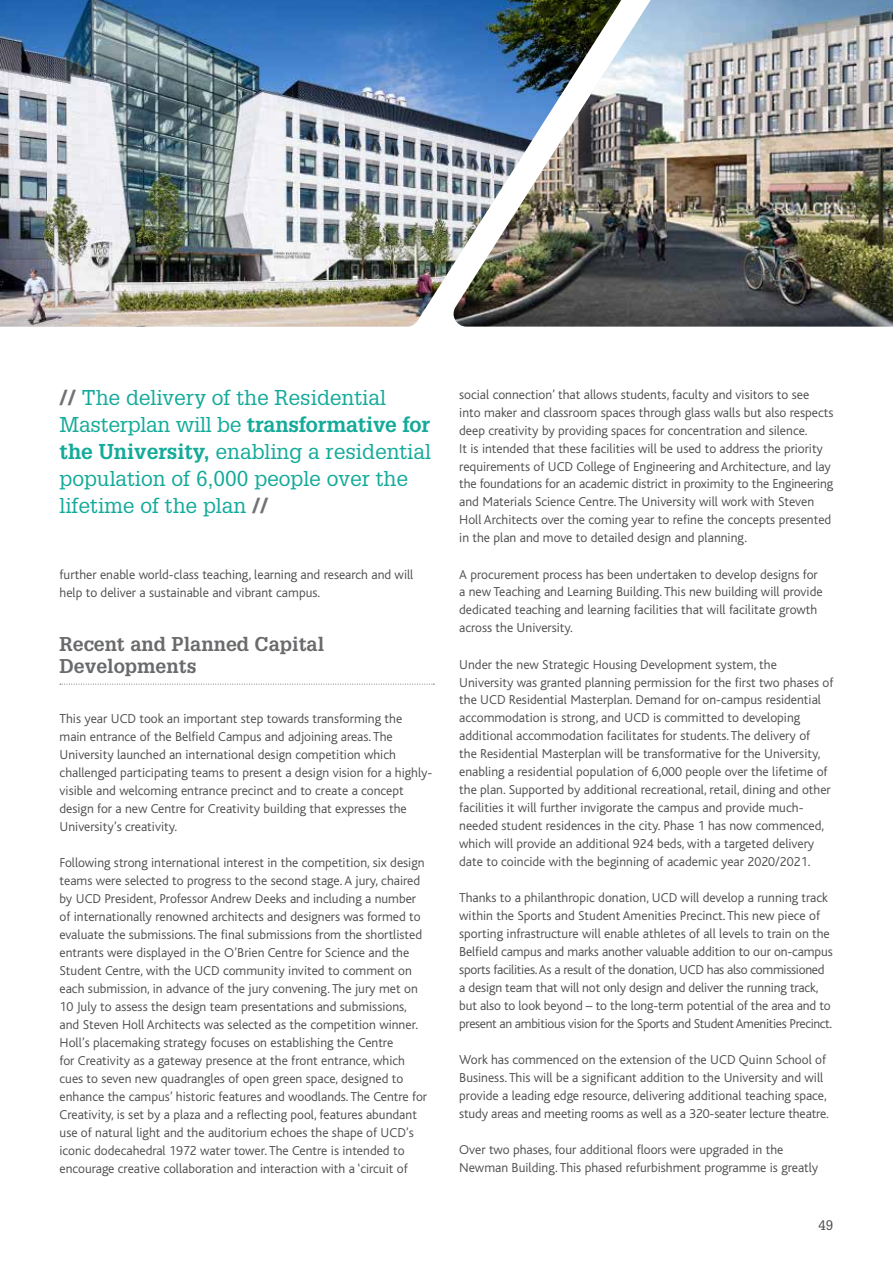
<style>
.page{position:relative;width:893px;height:1263px;background:#fff}
.page>*{position:absolute;margin:0;border:0;box-sizing:border-box;transform-origin:0 0}
.t1{font:21px/27px "Glypha";color:#13aa99}
.t2{font:700 19.5px/22.5px "Glypha";color:#696a6c}
.t3{font:300 13.5px/18px "Bliss";color:#4d4d4f}
.t4{font:13.5px "Glypha";color:#4d4d4f}
.s1{font-weight:900;color:#717275}
.s2{font-weight:700}
</style>
<div class="page">
<svg style="left:60px;top:684px;width:374px;height:1px"></svg>
<img style="left:0;top:0;width:450px;height:327px">
<img style="left:452px;top:0;width:441px;height:327px">
<h1 class="t1" style="left:60px;top:383px;width:373px"><span class="s1">//</span> The delivery of the Residential Masterplan will be <span class="s2">transformative for the University,</span> enabling a residential population of 6,000 people over the lifetime of the plan <span class="s1">//</span></h1>
<p class="t3" style="left:60px;top:565px;width:355px">further enable world-class teaching, learning and research and will help to deliver a sustainable and vibrant campus.</p>
<h2 class="t2" style="left:60px;top:632px;width:266px">Recent and Planned Capital<br>Developments</h2>
<p class="t3" style="left:60px;top:709px;width:374px">This year UCD took an important step towards transforming the main entrance of the Belfield Campus and adjoining areas. The University launched an international design competition which challenged participating teams to present a design vision for a highly&shy;visible and welcoming entrance precinct and to create a concept design for a new Centre for Creativity building that expresses the University’s creativity.</p>
<p class="t3" style="left:60px;top:853px;width:369px">Following strong international interest in the competition, six design teams were selected to progress to the second stage. A jury, chaired by UCD President, Professor Andrew Deeks and including a number of internationally renowned architects and designers was formed to evaluate the submissions. The final submissions from the shortlisted entrants were displayed in the O’Brien Centre for Science and the Student Centre, with the UCD community invited to comment on each submission, in advance of the jury convening. The jury met on 10 July to assess the design team presentations and submissions, and Steven Holl Architects was selected as the competition winner.<br>Holl’s placemaking strategy focuses on establishing the Centre<br>for Creativity as a gateway presence at the front entrance, which cues to seven new quadrangles of open green space, designed to enhance the campus’ historic features and woodlands. The Centre for Creativity, is set by a plaza and a reflecting pool, features abundant use of natural light and the auditorium echoes the shape of UCD’s iconic dodecahedral 1972 water tower. The Centre is intended to encourage creative collaboration and interaction with a ‘circuit of</p>
<p class="t3" style="left:459px;top:385px;width:376px">social connection’ that allows students, faculty and visitors to see into maker and classroom spaces through glass walls but also respects deep creativity by providing spaces for concentration and silence.<br>It is intended that these facilities will be used to address the priority requirements of UCD College of Engineering and Architecture, and lay the foundations for an academic district in proximity to the Engineering and Materials Science Centre. The University will work with Steven Holl Architects over the coming year to refine the concepts presented in the plan and move to detailed design and planning.</p>
<p class="t3" style="left:459px;top:565px;width:365px">A procurement process has been undertaken to develop designs for a new Teaching and Learning Building. This new building will provide dedicated teaching and learning facilities that will facilitate growth across the University.</p>
<p class="t3" style="left:459px;top:655px;width:376px">Under the new Strategic Housing Development system, the University was granted planning permission for the first two phases of the UCD Residential Masterplan. Demand for on-campus residential accommodation is strong, and UCD is committed to developing additional accommodation facilitates for students. The delivery of<br>the Residential Masterplan will be transformative for the University, enabling a residential population of 6,000 people over the lifetime of the plan. Supported by additional recreational, retail, dining and other facilities it will further invigorate the campus and provide much&shy;needed student residences in the city. Phase 1 has now commenced, which will provide an additional 924 beds, with a targeted delivery date to coincide with the beginning of academic year 2020/2021.</p>
<p class="t3" style="left:459px;top:889px;width:375px">Thanks to a philanthropic donation, UCD will develop a running track within the Sports and Student Amenities Precinct. This new piece of sporting infrastructure will enable athletes of all levels to train on the Belfield campus and marks another valuable addition to our on-campus sports facilities. As a result of the donation, UCD has also commissioned a design team that will not only design and deliver the running track, but also to look beyond – to the long-term potential of the area and to present an ambitious vision for the Sports and Student Amenities Precinct.</p>
<p class="t3" style="left:459px;top:1051px;width:371px">Work has commenced on the extension of the UCD Quinn School of Business. This will be a significant addition to the University and will provide a leading edge resource, delivering additional teaching space, study areas and meeting rooms as well as a 320-seater lecture theatre.</p>
<p class="t3" style="left:459px;top:1141px;width:361px">Over two phases, four additional floors were upgraded in the<br>Newman Building. This phased refurbishment programme is greatly</p>
<p class="t4" style="left:818px;top:1217px;width:17px">49</p>
</div>
